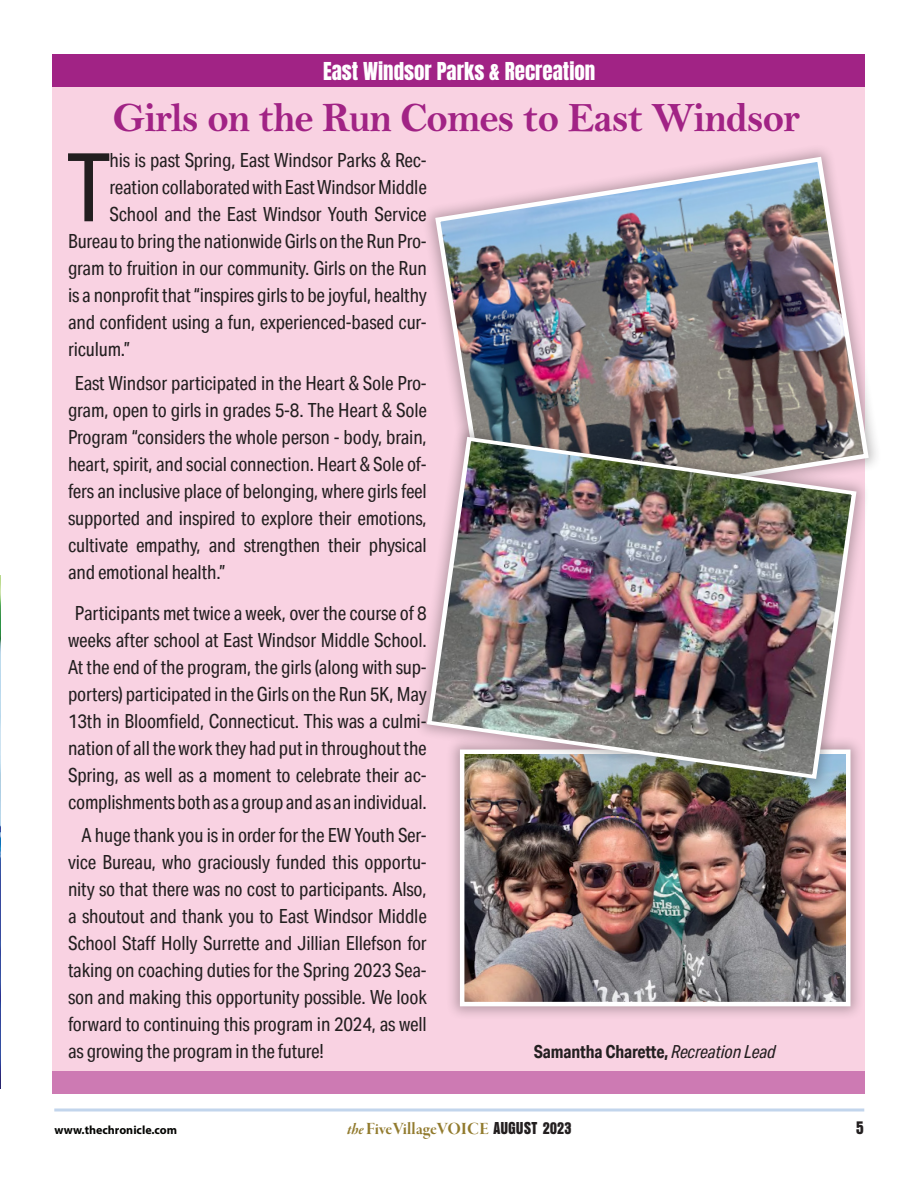
<style>
.page{position:relative;width:918px;height:1188px;background:#fff}
.page>*{position:absolute;margin:0;border:0;box-sizing:border-box;transform-origin:0 0}
.Copy{font:95.1px "Aktiv Grotesk Cd";color:#231f20}
.Copy-2{font:700 42px "Bell MT Std";letter-spacing:-.03em;color:#a12385}
.Head{font:21px "Anton";color:#fff}
.Copy-3{font:19.5px/27px "Aktiv Grotesk Cd";letter-spacing:-.01em;color:#231f20;text-align:justify}
.t1{font:19.5px "Anzeigen Gro";color:#231f20}
.Copy-4{font:700 18px "Aktiv Grotesk Cd";letter-spacing:-.01em;color:#231f20}
.t2{font:18px "Garamond Premr Pro Bd Disp";letter-spacing:.005em;color:#927b2e}
.t3{font:700 12px "Myriad Pro";color:#040503}
.s1{font-weight:400;font-style:italic}
.s2{font-family:"Garamond Premr Pro Bd It Disp";font-size:16.5px}
.s3{font-family:"Anzeigen Gro";color:#231f20}
</style>
<div class="page">
<svg style="left:54px;top:1108px;width:810px;height:4px;background:#d1dff0"></svg>
<div style="left:53px;top:70px;width:812px;height:1024px;background:#f9d2e2"></div>
<img style="left:0;top:576px;width:1px;height:513px">
<div style="left:53px;top:54px;width:812px;height:33px;background:#a12385"></div>
<div style="left:53px;top:1071px;width:812px;height:23px;background:#cd7ab3"></div>
<div style="left:421px;top:143px;width:462px;height:390px;background:#231f20;opacity:.3"></div>
<img style="left:433px;top:154px;width:438px;height:367px">
<div style="left:446px;top:735px;width:419px;height:286px;background:#231f20;opacity:.3"></div>
<img style="left:465px;top:793px;width:380px;height:208px">
<div style="left:460px;top:750px;width:390px;height:256px;border:4px solid #fff"></div>
<div style="left:413px;top:423px;width:457px;height:370px;background:#231f20;opacity:.3"></div>
<img style="left:424px;top:435px;width:435px;height:346px">
<p class="Head" style="left:323px;top:60px;width:274px">East Windsor Parks &amp; Recreation</p>
<p class="Copy-2" style="left:112px;top:94px;width:689px">Girls on the Run Comes to East Windsor</p>
<p class="Copy" style="left:67px;top:131px;width:45px">T</p>
<p class="Copy-3" style="left:110px;top:147px;width:319px">his is past Spring, East Windsor Parks &amp; Rec-</p>
<p class="Copy-3" style="left:110px;top:174px;width:319px">reation collaborated with East Windsor Middle</p>
<p class="Copy-3" style="left:110px;top:201px;width:319px">School and the East Windsor Youth Service</p>
<p class="Copy-3" style="left:68px;top:228px;width:360px">Bureau to bring the nationwide Girls on the Run Pro-</p>
<p class="Copy-3" style="left:68px;top:255px;width:360px">gram to fruition in our community. Girls on the Run</p>
<p class="Copy-3" style="left:68px;top:282px;width:360px">is a nonprofit that “inspires girls to be joyful, healthy</p>
<p class="Copy-3" style="left:68px;top:309px;width:360px">and confident using a fun, experienced-based cur-</p>
<p class="Copy-3" style="left:68px;top:336px;width:64px">riculum.”</p>
<p class="Copy-3" style="left:68px;top:369px;width:360px;text-indent:7px">East Windsor participated in the Heart &amp; Sole Pro&shy;gram, open to girls in grades 5-8. The Heart &amp; Sole Program “considers the whole person - body, brain, heart, spirit, and social connection. Heart &amp; Sole of&shy;fers an inclusive place of belonging, where girls feel supported and inspired to explore their emotions, cultivate empathy, and strengthen their physical and emotional health.”</p>
<p class="Copy-3" style="left:68px;top:599px;width:360px;text-align:center">Participants met twice a week, over the course of 8 weeks after school at East Windsor Middle School.<br>At the end of the program, the girls (along with sup&shy;porters) participated in the Girls on the Run 5K, May 13th in Bloomfield, Connecticut. This was a culmi&shy;nation of all the work they had put in throughout the Spring, as well as a moment to celebrate their ac&shy;complishments both as a group and as an individual.</p>
<p class="Copy-3" style="left:68px;top:822px;width:360px;text-indent:14px">A huge thank you is in order for the EW Youth Ser&shy;vice Bureau, who graciously funded this opportu&shy;nity so that there was no cost to participants. Also, a shoutout and thank you to East Windsor Middle School Staff Holly Surrette and Jillian Ellefson for taking on coaching duties for the Spring 2023 Sea&shy;son and making this opportunity possible. We look forward to continuing this program in 2024, as well as growing the program in the future!</p>
<p class="Copy-4" style="left:534px;top:1041px;width:244px">Samantha Charette, <span class="s1">Recreation Lead</span></p>
<p class="t3" style="left:54px;top:1122px;width:124px">www.thechronicle.com</p>
<p class="t2" style="left:347px;top:1119px;width:226px"><span class="s2">the</span> FiveVillageVOICE <span class="s3">AUGUST 2023</span></p>
<p class="t1" style="left:856px;top:1117px;width:9px">5</p>
</div>
